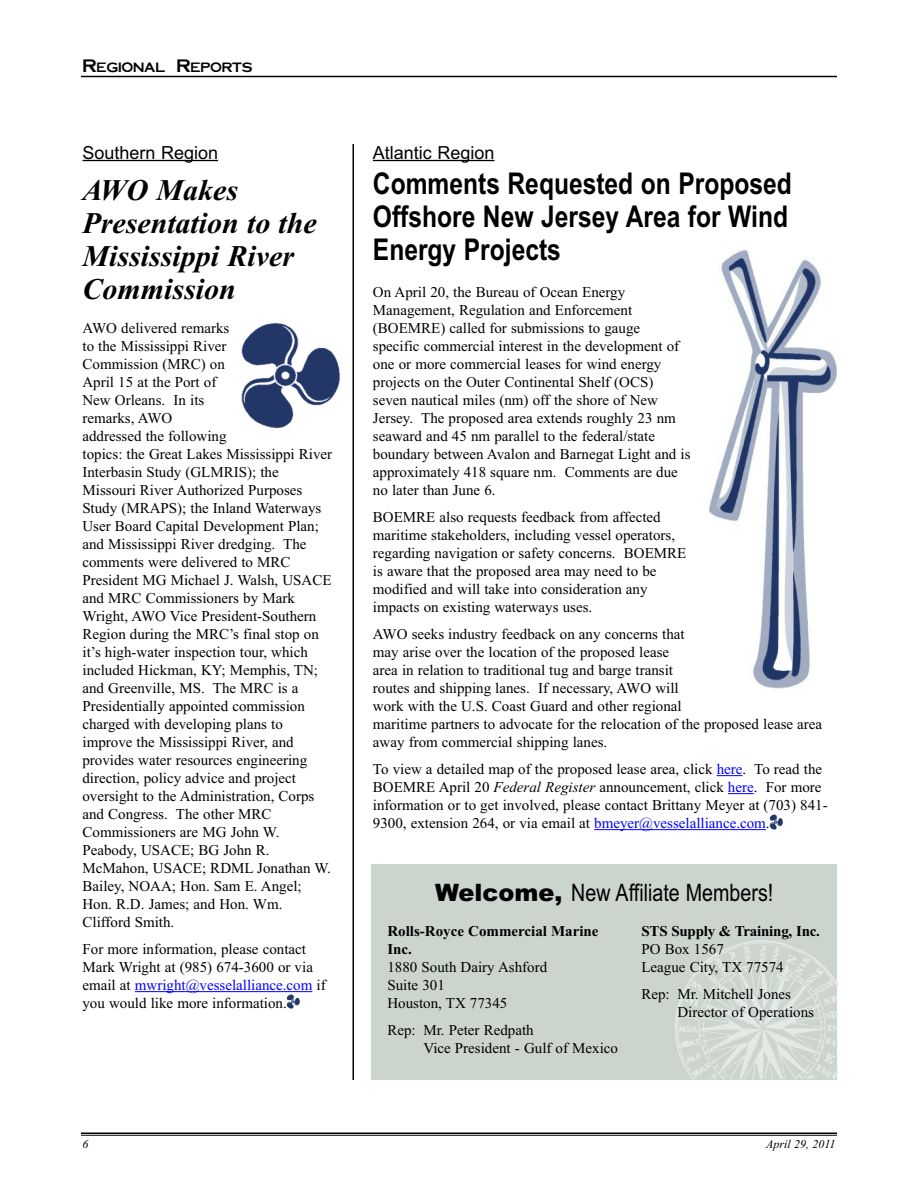
<style>
.page{position:relative;width:918px;height:1188px;background:#fff}
.page>*{position:absolute;margin:0;border:0;box-sizing:border-box;transform-origin:0 0}
.t1{font:700 30px/33px "Arial Narrow";color:#000}
.t2{font:italic 700 30px/33px "Times New Roman";color:#000}
.t3{font:24px "Arial Narrow";color:#000}
.t4{font:18px "Arial";color:#000}
.t5{font:15px/18px "Times New Roman";color:#000}
.t6{font:700 15px/18px "Times New Roman";color:#000}
.t7{font:13.5px "Cornerstone";color:#000}
.t8{font:italic 12px "Times New Roman";color:#000}
.s1{font-size:18px}
.s2{color:#00f}
.s3{font-style:italic}
.s4{font-family:"Arial";font-weight:900}
</style>
<div class="page">
<hr style="left:81px;top:1132px;width:756px;height:2px;background:#000">
<hr style="left:81px;top:1135px;width:756px;height:1px;background:#000">
<hr style="left:81px;top:76px;width:756px;height:1px;background:#000">
<hr style="left:135px;top:991px;width:177px;height:1px;background:#00f">
<svg style="left:717px;top:775px;width:26px;height:1px"></svg>
<svg style="left:728px;top:793px;width:26px;height:1px"></svg>
<hr style="left:594px;top:829px;width:172px;height:1px;background:#00f">
<hr style="left:82px;top:160px;width:136px;height:1px;background:#000">
<hr style="left:373px;top:160px;width:122px;height:1px;background:#000">
<img style="left:709px;top:250px;width:128px;height:439px">
<img style="left:241px;top:322px;width:99px;height:107px">
<img style="left:770px;top:815px;width:13px;height:14px">
<img style="left:286px;top:994px;width:14px;height:14px">
<div style="left:371px;top:864px;width:466px;height:216px;background:#cbd4cd"></div>
<img style="left:675px;top:940px;width:163px;height:138px">
<hr style="left:352px;top:144px;width:2px;height:936px;background:#000">
<p class="t7" style="left:82px;top:60px;width:172px"><span class="s1">R</span>EGIONAL <span class="s1">R</span>EPORTS</p>
<p class="t4" style="left:82px;top:142px;width:137px">Southern Region</p>
<p class="t4" style="left:373px;top:142px;width:123px">Atlantic Region</p>
<h1 class="t1" style="left:373px;top:167px;width:420px">Comments Requested on Proposed<br>Offshore New Jersey Area for Wind<br>Energy Projects</h1>
<h1 class="t2" style="left:82px;top:173px;width:236px">AWO Makes<br>Presentation to the<br>Mississippi River<br>Commission</h1>
<p class="t5" style="left:373px;top:283px;width:319px">On April 20, the Bureau of Ocean Energy Management, Regulation and Enforcement (BOEMRE) called for submissions to gauge<br>specific commercial interest in the development of one or more commercial leases for wind energy projects on the Outer Continental Shelf (OCS) seven nautical miles (nm) off the shore of New Jersey. The proposed area extends roughly 23 nm seaward and 45 nm parallel to the federal/state boundary between Avalon and Barnegat Light and is approximately 418 square nm. Comments are due no later than June 6.</p>
<p class="t5" style="left:373px;top:508px;width:315px">BOEMRE also requests feedback from affected maritime stakeholders, including vessel operators, regarding navigation or safety concerns. BOEMRE is aware that the proposed area may need to be modified and will take into consideration any impacts on existing waterways uses.</p>
<p class="t5" style="left:373px;top:625px;width:451px">AWO seeks industry feedback on any concerns that<br>may arise over the location of the proposed lease<br>area in relation to traditional tug and barge transit<br>routes and shipping lanes. If necessary, AWO will<br>work with the U.S. Coast Guard and other regional<br>maritime partners to advocate for the relocation of the proposed lease area away from commercial shipping lanes.</p>
<p class="t5" style="left:373px;top:760px;width:456px">To view a detailed map of the proposed lease area, click <span class="s2">here</span>. To read the BOEMRE April 20 <span class="s3">Federal Register</span> announcement, click <span class="s2">here</span>. For more information or to get involved, please contact Brittany Meyer at (703) 841- 9300, extension 264, or via email at <span class="s2">bmeyer@vesselalliance.com</span>.</p>
<p class="t5" style="left:82px;top:319px;width:251px">AWO delivered remarks<br>to the Mississippi River<br>Commission (MRC) on<br>April 15 at the Port of<br>New Orleans. In its<br>remarks, AWO<br>addressed the following<br>topics: the Great Lakes Mississippi River<br>Interbasin Study (GLMRIS); the<br>Missouri River Authorized Purposes<br>Study (MRAPS); the Inland Waterways<br>User Board Capital Development Plan; and Mississippi River dredging. The comments were delivered to MRC<br>President MG Michael J. Walsh, USACE and MRC Commissioners by Mark<br>Wright, AWO Vice President-Southern<br>Region during the MRC’s final stop on it’s high-water inspection tour, which included Hickman, KY; Memphis, TN; and Greenville, MS. The MRC is a<br>Presidentially appointed commission charged with developing plans to improve the Mississippi River, and provides water resources engineering direction, policy advice and project oversight to the Administration, Corps and Congress. The other MRC<br>Commissioners are MG John W.<br>Peabody, USACE; BG John R.<br>McMahon, USACE; RDML Jonathan W.<br>Bailey, NOAA; Hon. Sam E. Angel;<br>Hon. R.D. James; and Hon. Wm.<br>Clifford Smith.</p>
<p class="t5" style="left:82px;top:940px;width:245px">For more information, please contact Mark Wright at (985) 674-3600 or via email at <span class="s2">mwright@vesselalliance.com</span> if you would like more information.</p>
<h2 class="t3" style="left:435px;top:879px;width:340px"><span class="s4">Welcome,</span> New Affiliate Members!</h2>
<p class="t6" style="left:387px;top:922px;width:213px">Rolls-Royce Commercial Marine<br>Inc.</p>
<p class="t5" style="left:387px;top:958px;width:161px">1880 South Dairy Ashford<br>Suite 301<br>Houston, TX 77345</p>
<p class="t5" style="left:423px;top:1021px;width:196px;text-indent:-36px">Rep: Mr. Peter Redpath<br>Vice President - Gulf of Mexico</p>
<p class="t6" style="left:641px;top:922px;width:180px">STS Supply &amp; Training, Inc.</p>
<p class="t5" style="left:641px;top:940px;width:144px">PO Box 1567<br>League City, TX 77574</p>
<p class="t5" style="left:677px;top:985px;width:138px;text-indent:-36px">Rep: Mr. Mitchell Jones<br>Director of Operations</p>
<p class="t8" style="left:82px;top:1137px;width:7px">6</p>
<p class="t8" style="left:766px;top:1137px;width:71px">April 29, 2011</p>
</div>
